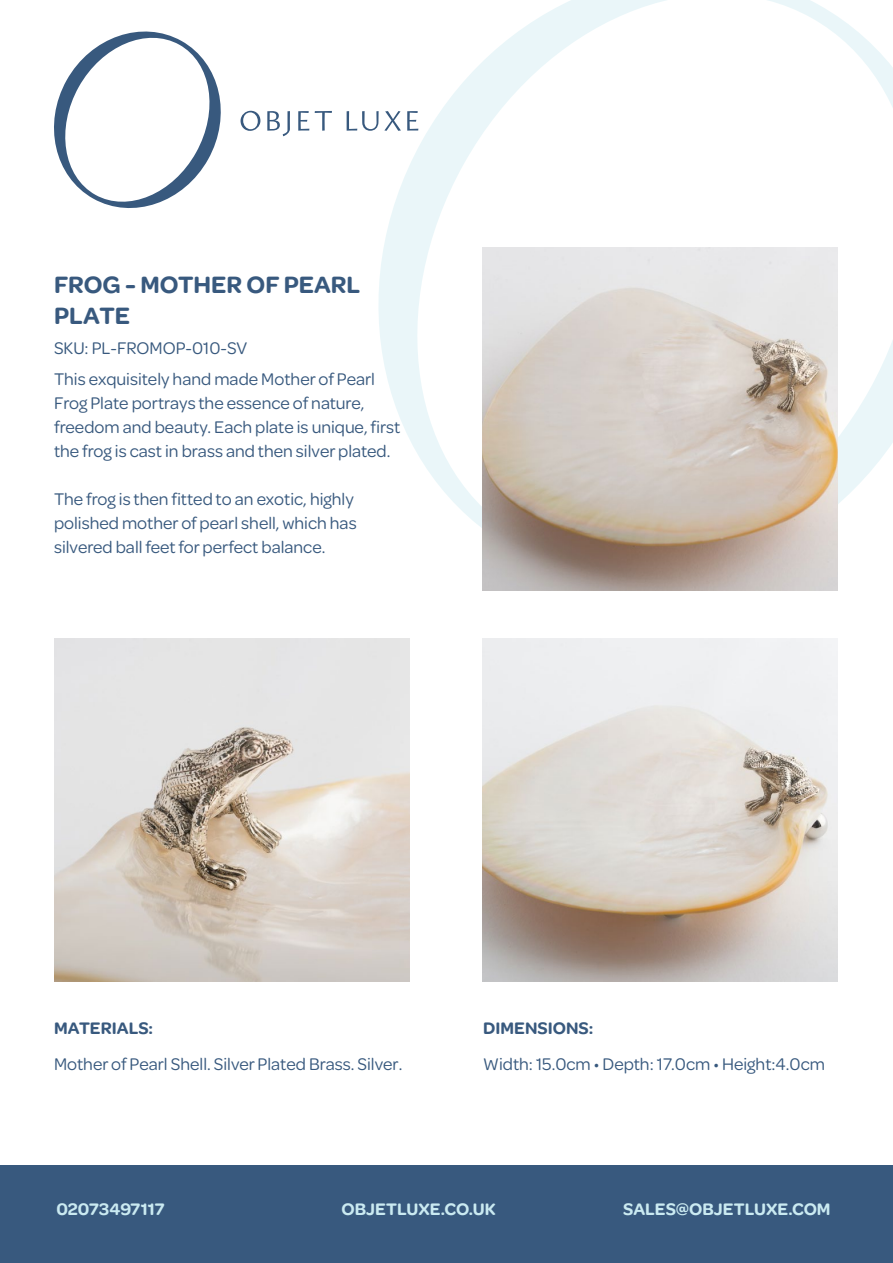
<style>
.page{position:relative;width:893px;height:1263px;background:#fff}
.page>*{position:absolute;margin:0;border:0;box-sizing:border-box;transform-origin:0 0}
.t1{font:600 25.5px/30.6px "Omnes";color:#38597e}
.t2{font:18px/24px "Omnes";color:#38597e}
.t3{font:600 18px "Omnes";color:#caeaf1}
.t4{font:600 18px "Omnes";color:#38597e}
</style>
<div class="page">
<svg style="left:378px;top:0;width:515px;height:528px"></svg>
<div style="left:0;top:1166px;width:893px;height:97px;background:#38597e"></div>
<svg style="left:241px;top:111px;width:19px;height:20px"></svg>
<svg style="left:267px;top:111px;width:23px;height:25px"></svg>
<svg style="left:298px;top:111px;width:11px;height:20px"></svg>
<svg style="left:315px;top:111px;width:17px;height:20px"></svg>
<svg style="left:347px;top:111px;width:54px;height:20px"></svg>
<svg style="left:407px;top:111px;width:11px;height:20px"></svg>
<svg style="left:54px;top:31px;width:167px;height:177px"></svg>
<img style="left:482px;top:248px;width:356px;height:342px">
<img style="left:54px;top:639px;width:356px;height:342px">
<img style="left:482px;top:639px;width:356px;height:342px">
<p class="t1" style="left:54px;top:270px;width:308px">FROG - MOTHER OF PEARL<br>PLATE</p>
<p class="t2" style="left:54px;top:335px;width:195px">SKU: PL-FROMOP-010-SV</p>
<p class="t2" style="left:54px;top:366px;width:348px">This exquisitely hand made Mother of Pearl Frog Plate portrays the essence of nature, freedom and beauty. Each plate is unique, first the frog is cast in brass and then silver plated.</p>
<p class="t2" style="left:54px;top:486px;width:304px">The frog is then fitted to an exotic, highly polished mother of pearl shell, which has silvered ball feet for perfect balance.</p>
<p class="t4" style="left:54px;top:1018px;width:101px">MATERIALS:</p>
<p class="t4" style="left:483px;top:1018px;width:112px">DIMENSIONS:</p>
<p class="t2" style="left:54px;top:1051px;width:350px">Mother of Pearl Shell. Silver Plated Brass. Silver.</p>
<p class="t2" style="left:483px;top:1051px;width:343px">Width: 15.0cm • Depth: 17.0cm • Height:4.0cm</p>
<p class="t3" style="left:56px;top:1199px;width:110px">02073497117</p>
<p class="t3" style="left:342px;top:1199px;width:156px">OBJETLUXE.CO.UK</p>
<p class="t3" style="left:623px;top:1199px;width:209px">SALES@OBJETLUXE.COM</p>
</div>
